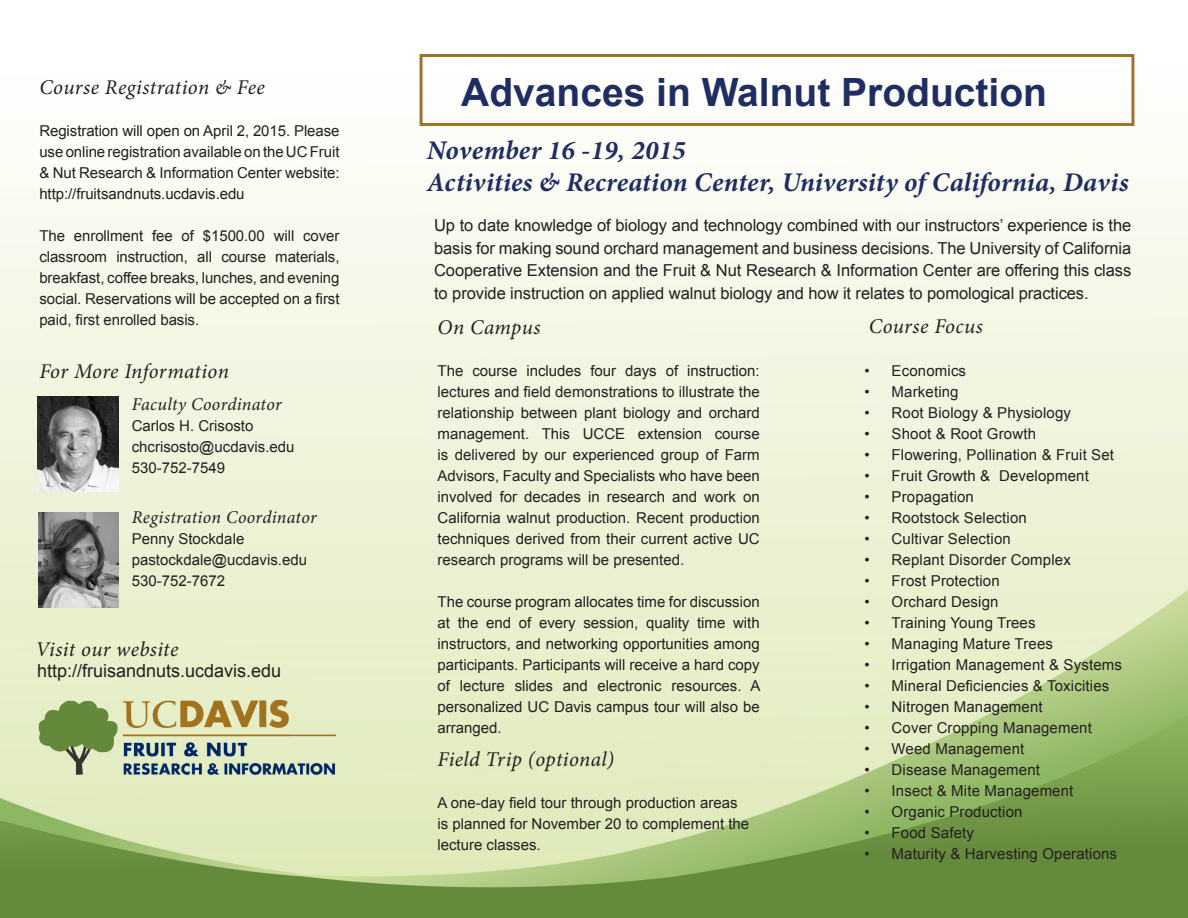
<style>
.page{position:relative;width:1188px;height:918px;background:#fff}
.page>*{position:absolute;margin:0;border:0;box-sizing:border-box;transform-origin:0 0}
.t1{font:700 39px "Arial";color:#1f2d62}
.t2{font:italic 700 27px/32.4px "Minion Pro";letter-spacing:.01em;color:#1f2d62}
.t3{font:italic 21px "Minion Pro";letter-spacing:.015em;color:#231f20}
.t4{font:italic 18px "Minion Pro";letter-spacing:.015em;color:#231f20}
.t5{font:18px "Arial";color:#231f20}
.t6{font:16.5px/22.5px "Arial";letter-spacing:-.005em;color:#231f20;text-align:justify}
.t7{font:15px/21px "Arial";letter-spacing:.01em;color:#231f20;text-align:justify}
</style>
<div class="page">
<img style="left:0;top:54px;width:1188px;height:864px">
<div style="left:420px;top:54px;width:714px;height:72px;border:3px solid #a0732a"></div>
<img style="left:38px;top:513px;width:80px;height:94px">
<img style="left:37px;top:397px;width:81px;height:95px">
<img style="left:37px;top:698px;width:303px;height:77px">
<p class="t3" style="left:39px;top:73px;width:227px">Course Registration &amp; Fee</p>
<p class="t7" style="left:39px;top:121px;width:302px">Registration will open on April 2, 2015. Please use online registration available on the UC Fruit &amp; Nut Research &amp; Information Center website: http://fruitsandnuts.ucdavis.edu</p>
<p class="t7" style="left:39px;top:226px;width:302px">The enrollment fee of $1500.00 will cover classroom instruction, all course materials, breakfast, coffee breaks, lunches, and evening social. Reservations will be accepted on a first paid, first enrolled basis.</p>
<p class="t3" style="left:39px;top:357px;width:191px">For More Information</p>
<p class="t4" style="left:132px;top:392px;width:151px">Faculty Coordinator</p>
<p class="t7" style="left:132px;top:415px;width:164px">Carlos H. Crisosto chcrisosto@ucdavis.edu</p>
<p class="t7" style="left:132px;top:457px;width:95px">530-752-7549</p>
<p class="t4" style="left:132px;top:505px;width:186px">Registration Coordinator</p>
<p class="t7" style="left:132px;top:529px;width:177px;text-align:left">Penny Stockdale pastockdale@ucdavis.edu<br>530-752-7672</p>
<p class="t3" style="left:36px;top:634px;width:144px">Visit our website</p>
<p class="t5" style="left:37px;top:658px;width:246px">http://fruisandnuts.ucdavis.edu</p>
<p class="t1" style="left:461px;top:66px;width:587px">Advances in Walnut Production</p>
<p class="t2" style="left:427px;top:134px;width:703px">November 16 -19, 2015<br>Activities &amp; Recreation Center, University of California, Davis</p>
<p class="t6" style="left:434px;top:214px;width:699px">Up to date knowledge of biology and technology combined with our instructors’ experience is the basis for making sound orchard management and business decisions. The University of California Cooperative Extension and the Fruit &amp; Nut Research &amp; Information Center are offering this class to provide instruction on applied walnut biology and how it relates to pomological practices.</p>
<p class="t3" style="left:438px;top:313px;width:105px">On Campus</p>
<p class="t7" style="left:438px;top:360px;width:324px">The course includes four days of instruction: lectures and field demonstrations to illustrate the relationship between plant biology and orchard management. This UCCE extension course is delivered by our experienced group of Farm Advisors, Faculty and Specialists who have been involved for decades in research and work on California walnut production. Recent production techniques derived from their current active UC research programs will be presented.</p>
<p class="t7" style="left:438px;top:591px;width:324px">The course program allocates time for discussion at the end of every session, quality time with instructors, and networking opportunities among participants. Participants will receive a hard copy of lecture slides and electronic resources. A personalized UC Davis campus tour will also be arranged.</p>
<p class="t3" style="left:437px;top:745px;width:178px">Field Trip (optional)</p>
<p class="t7" style="left:437px;top:792px;width:313px;text-align:left">A one-day field tour through production areas is planned for November 20 to complement the lecture classes.</p>
<p class="t3" style="left:869px;top:312px;width:116px">Course Focus</p>
<p class="t7" style="left:865px;top:360px;width:103px">• Economics</p>
<p class="t7" style="left:865px;top:381px;width:96px">• Marketing</p>
<p class="t7" style="left:865px;top:402px;width:208px">• Root Biology &amp; Physiology</p>
<p class="t7" style="left:865px;top:423px;width:173px">• Shoot &amp; Root Growth</p>
<p class="t7" style="left:865px;top:444px;width:251px">• Flowering, Pollination &amp; Fruit Set</p>
<p class="t7" style="left:865px;top:465px;width:226px">• Fruit Growth &amp; Development</p>
<p class="t7" style="left:865px;top:486px;width:111px">• Propagation</p>
<p class="t7" style="left:865px;top:507px;width:164px">• Rootstock Selection</p>
<p class="t7" style="left:865px;top:528px;width:148px">• Cultivar Selection</p>
<p class="t7" style="left:865px;top:549px;width:208px">• Replant Disorder Complex</p>
<p class="t7" style="left:865px;top:570px;width:137px">• Frost Protection</p>
<p class="t7" style="left:865px;top:591px;width:135px">• Orchard Design</p>
<p class="t7" style="left:865px;top:612px;width:173px">• Training Young Trees</p>
<p class="t7" style="left:865px;top:633px;width:190px">• Managing Mature Trees</p>
<p class="t7" style="left:865px;top:654px;width:259px">• Irrigation Management &amp; Systems</p>
<p class="t7" style="left:865px;top:675px;width:246px">• Mineral Deficiencies &amp; Toxicities</p>
<p class="t7" style="left:865px;top:696px;width:180px">• Nitrogen Management</p>
<p class="t7" style="left:865px;top:717px;width:229px">• Cover Cropping Management</p>
<p class="t7" style="left:865px;top:738px;width:161px">• Weed Management</p>
<p class="t7" style="left:865px;top:759px;width:177px">• Disease Management</p>
<p class="t7" style="left:865px;top:780px;width:210px">• Insect &amp; Mite Management</p>
<p class="t7" style="left:865px;top:801px;width:159px">• Organic Production</p>
<p class="t7" style="left:865px;top:822px;width:111px">• Food Safety</p>
<p class="t7" style="left:865px;top:843px;width:254px">• Maturity &amp; Harvesting Operations</p>
</div>
